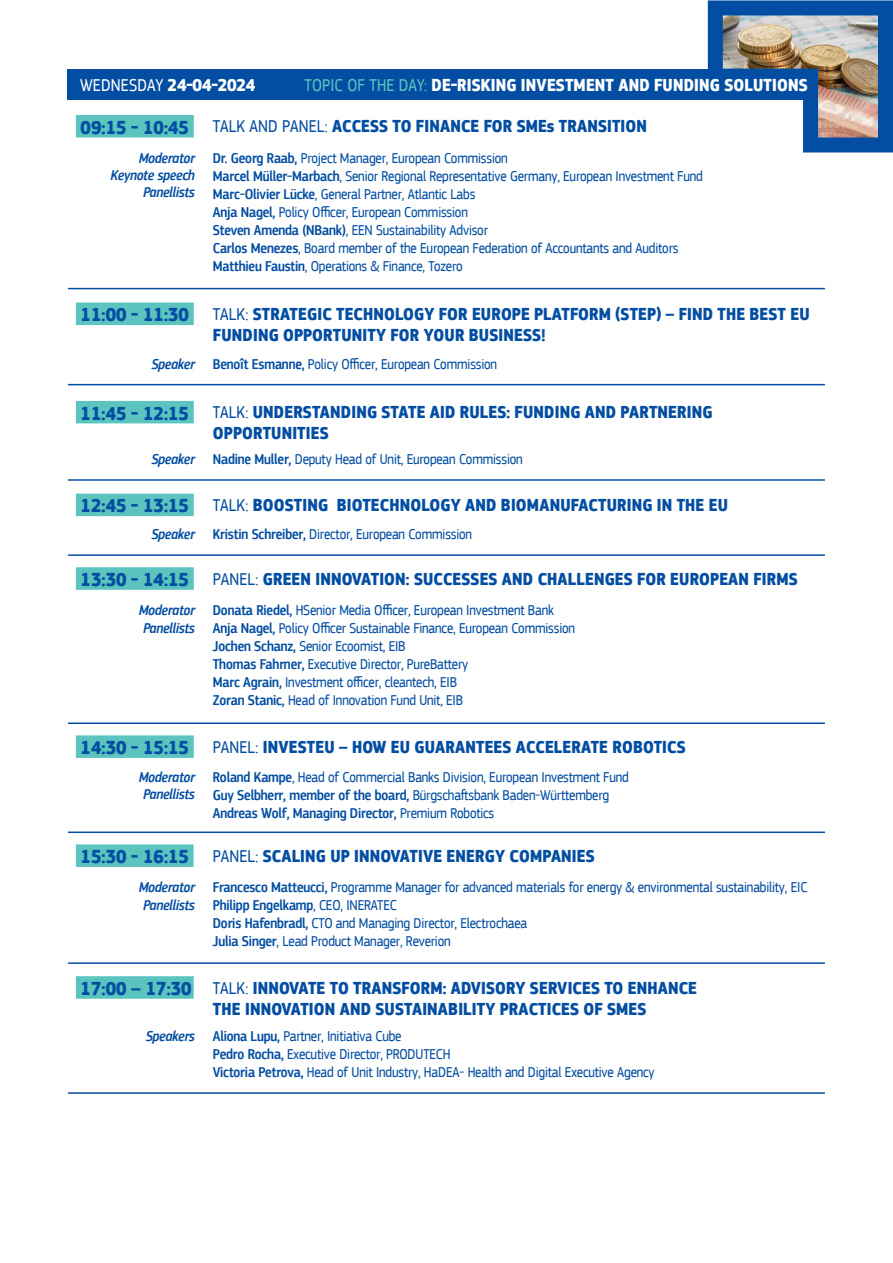
<style>
.page{position:relative;width:893px;height:1263px;background:#fff}
.page>*{position:absolute;margin:0;border:0;box-sizing:border-box;transform-origin:0 0}
.t1{font:700 19.5px "EC Square Sans Cond Pro";color:#034ea2}
.t2{font:700 18px/21px "EC Square Sans Cond Pro";letter-spacing:.01em;color:#034ea2}
.t3{font:700 18px "EC Square Sans Cond Pro";letter-spacing:.01em;color:#fff}
.t4{font:15px/18px "EC Square Sans Cond Pro";letter-spacing:-.01em;color:#034ea2}
.t5{font:15px/17px "EC Square Sans Cond Pro Medium Itali";letter-spacing:-.01em;color:#034ea2;text-align:right}
.s1{font-weight:400}
.s2{font-weight:400;color:#5bc4bf}
.s3{font-weight:500}
</style>
<div class="page">
<img style="left:707px;top:0;width:186px;height:153px">
<div style="left:68px;top:69px;width:749px;height:31px;background:#034ea2"></div>
<div style="left:76px;top:115px;width:118px;height:22px;background:#5bc4bf"></div>
<div style="left:76px;top:567px;width:118px;height:23px;background:#5bc4bf"></div>
<div style="left:76px;top:735px;width:118px;height:23px;background:#5bc4bf"></div>
<div style="left:76px;top:844px;width:118px;height:23px;background:#5bc4bf"></div>
<div style="left:76px;top:976px;width:118px;height:23px;background:#5bc4bf"></div>
<div style="left:76px;top:303px;width:118px;height:22px;background:#5bc4bf"></div>
<div style="left:76px;top:401px;width:118px;height:22px;background:#5bc4bf"></div>
<div style="left:76px;top:494px;width:118px;height:22px;background:#5bc4bf"></div>
<hr style="left:68px;top:288px;width:757px;height:1px;background:#034ea2">
<hr style="left:68px;top:384px;width:757px;height:1px;background:#034ea2">
<hr style="left:68px;top:479px;width:757px;height:2px;background:#034ea2">
<hr style="left:68px;top:554px;width:757px;height:2px;background:#034ea2">
<hr style="left:68px;top:722px;width:757px;height:2px;background:#034ea2">
<hr style="left:68px;top:831px;width:757px;height:2px;background:#034ea2">
<hr style="left:68px;top:962px;width:757px;height:2px;background:#034ea2">
<hr style="left:68px;top:1092px;width:757px;height:2px;background:#034ea2">
<p class="t3" style="left:80px;top:74px;width:177px"><span class="s1">WEDNESDAY</span> 24-04-2024</p>
<p class="t3" style="left:305px;top:74px;width:504px"><span class="s2">TOPIC OF THE DAY:</span> DE-RISKING INVESTMENT AND FUNDING SOLUTIONS</p>
<p class="t2" style="left:213px;top:116px;width:436px"><span class="s1">TALK AND PANEL:</span> ACCESS TO FINANCE FOR SMEs TRANSITION</p>
<h1 class="t1" style="left:81px;top:115px;width:110px">09:15 - 10:45</h1>
<p class="t5" style="left:139px;top:150px;width:58px">Moderator</p>
<p class="t5" style="left:110px;top:166px;width:86px">Keynote speech<br>Panellists</p>
<p class="t4" style="left:213px;top:149px;width:491px"><span class="s3">Dr. Georg Raab,</span> Project Manager, European Commission<br><span class="s3">Marcel Müller-Marbach</span>, Senior Regional Representative Germany, European Investment Fund <span class="s3">Marc-Olivier Lücke</span>, General Partner, Atlantic Labs<br><span class="s3">Anja Nagel,</span> Policy Officer, European Commission<br><span class="s3">Steven Amenda (NBank)</span>, EEN Sustainability Advisor<br><span class="s3">Carlos Menezes</span>, Board member of the European Federation of Accountants and Auditors <span class="s3">Matthieu Faustin</span>, Operations &amp; Finance, Tozero</p>
<h1 class="t1" style="left:81px;top:303px;width:110px">11:00 - 11:30</h1>
<p class="t2" style="left:213px;top:304px;width:598px"><span class="s1">TALK:</span> STRATEGIC TECHNOLOGY FOR EUROPE PLATFORM (STEP) – FIND THE BEST EU<br>FUNDING OPPORTUNITY FOR YOUR BUSINESS!</p>
<p class="t5" style="left:151px;top:355px;width:45px">Speaker</p>
<p class="t4" style="left:213px;top:355px;width:286px"><span class="s3">Benoît Esmanne,</span> Policy Officer, European Commission</p>
<h1 class="t1" style="left:81px;top:401px;width:110px">11:45 - 12:15</h1>
<p class="t2" style="left:213px;top:402px;width:501px"><span class="s1">TALK:</span> UNDERSTANDING STATE AID RULES: FUNDING AND PARTNERING<br>OPPORTUNITIES</p>
<p class="t5" style="left:151px;top:451px;width:45px">Speaker</p>
<p class="t4" style="left:213px;top:450px;width:311px"><span class="s3">Nadine Muller,</span> Deputy Head of Unit, European Commission</p>
<h1 class="t1" style="left:81px;top:494px;width:110px">12:45 - 13:15</h1>
<p class="t2" style="left:213px;top:495px;width:516px"><span class="s1">TALK:</span> BOOSTING BIOTECHNOLOGY AND BIOMANUFACTURING IN THE EU</p>
<p class="t5" style="left:151px;top:526px;width:45px">Speaker</p>
<p class="t4" style="left:213px;top:525px;width:261px"><span class="s3">Kristin Schreiber,</span> Director, European Commission</p>
<h1 class="t1" style="left:81px;top:567px;width:110px">13:30 - 14:15</h1>
<p class="t2" style="left:213px;top:568px;width:586px"><span class="s1">PANEL:</span> GREEN INNOVATION: SUCCESSES AND CHALLENGES FOR EUROPEAN FIRMS</p>
<p class="t5" style="left:139px;top:602px;width:58px">Moderator</p>
<p class="t5" style="left:143px;top:619px;width:53px">Panellists</p>
<p class="t4" style="left:213px;top:601px;width:364px"><span class="s3">Donata Riedel,</span> HSenior Media Officer, European Investment Bank <span class="s3">Anja Nagel,</span> Policy Officer Sustainable Finance, European Commission <span class="s3">Jochen Schanz,</span> Senior Ecoomist, EIB<br><span class="s3">Thomas Fahrner,</span> Executive Director, PureBattery<br><span class="s3">Marc Agrain,</span> Investment officer, cleantech, EIB<br><span class="s3">Zoran Stanic,</span> Head of Innovation Fund Unit, EIB</p>
<h1 class="t1" style="left:81px;top:736px;width:110px">14:30 - 15:15</h1>
<p class="t2" style="left:213px;top:736px;width:474px"><span class="s1">PANEL:</span> INVESTEU – HOW EU GUARANTEES ACCELERATE ROBOTICS</p>
<p class="t5" style="left:139px;top:768px;width:58px">Moderator</p>
<p class="t5" style="left:143px;top:786px;width:53px">Panellists</p>
<p class="t4" style="left:213px;top:768px;width:417px"><span class="s3">Roland Kampe</span>, Head of Commercial Banks Division, European Investment Fund<br><span class="s3">Guy Selbherr, member of the board,</span> Bürgschaftsbank Baden-Württemberg<br><span class="s3">Andreas Wolf, Managing Director,</span> Premium Robotics</p>
<h1 class="t1" style="left:81px;top:845px;width:110px">15:30 - 16:15</h1>
<p class="t2" style="left:213px;top:846px;width:383px"><span class="s1">PANEL:</span> SCALING UP INNOVATIVE ENERGY COMPANIES</p>
<p class="t5" style="left:139px;top:879px;width:58px">Moderator</p>
<p class="t5" style="left:143px;top:896px;width:53px">Panellists</p>
<p class="t4" style="left:213px;top:878px;width:596px"><span class="s3">Francesco Matteucci,</span> Programme Manager for advanced materials for energy &amp; environmental sustainability, EIC <span class="s3">Philipp Engelkamp</span>, CEO, INERATEC<br><span class="s3">Doris Hafenbradl,</span> CTO and Managing Director, Electrochaea<br><span class="s3">Julia Singer</span>, Lead Product Manager, Reverion</p>
<h1 class="t1" style="left:81px;top:976px;width:112px">17:00 – 17:30</h1>
<p class="t2" style="left:213px;top:977px;width:485px"><span class="s1">TALK:</span> INNOVATE TO TRANSFORM: ADVISORY SERVICES TO ENHANCE<br>THE INNOVATION AND SUSTAINABILITY PRACTICES OF SMES</p>
<p class="t5" style="left:146px;top:1028px;width:51px">Speakers</p>
<p class="t4" style="left:213px;top:1027px;width:443px"><span class="s3">Aliona Lupu,</span> Partner, Initiativa Cube<br><span class="s3">Pedro Rocha,</span> Executive Director, PRODUTECH<br><span class="s3">Victoria Petrova,</span> Head of Unit Industry, HaDEA- Health and Digital Executive Agency</p>
</div>
